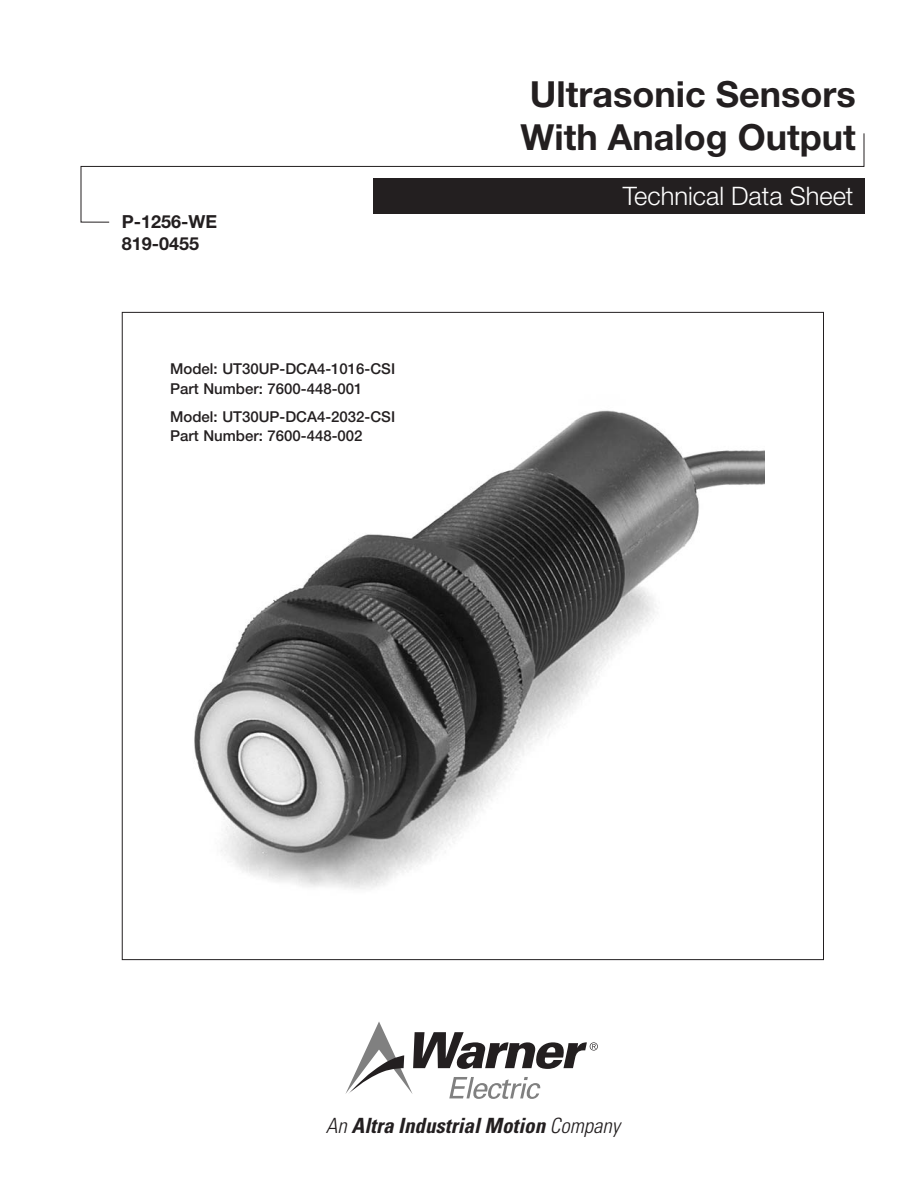
<style>
.page{position:relative;width:918px;height:1188px;background:#fff}
.page>*{position:absolute;margin:0;border:0;box-sizing:border-box;transform-origin:0 0}
.t1{font:700 36px "Helvetica Neue LT Std";color:#231f20}
.t2{font:300 25.5px "Helvetica Neue LT Std";color:#fff}
.t3{font:italic 700 condensed 21px "Univers LT Std";color:#231f20}
.t4{font:700 18px "Helvetica Neue LT Std";color:#231f20}
.t5{font:500 15px "Helvetica Neue LT Std";color:#231f20}
.s1{font-weight:300}
</style>
<div class="page">
<svg style="left:345px;top:1022px;width:253px;height:77px"></svg>
<svg style="left:80px;top:133px;width:785px;height:90px"></svg>
<img style="left:194px;top:410px;width:571px;height:479px">
<p class="t4" style="left:122px;top:211px;width:97px">P-1256-WE</p>
<p class="t4" style="left:122px;top:232px;width:79px">819-0455</p>
<p class="t5" style="left:170px;top:360px;width:226px">Model: UT30UP-DCA4-1016-CSI</p>
<p class="t5" style="left:170px;top:379px;width:194px">Part Number: 7600-448-001</p>
<p class="t5" style="left:170px;top:407px;width:226px">Model: UT30UP-DCA4-2032-CSI</p>
<p class="t5" style="left:170px;top:427px;width:194px">Part Number: 7600-448-002</p>
<p class="t1" style="left:530px;top:72px;width:327px">Ultrasonic Sensors</p>
<p class="t1" style="left:521px;top:115px;width:337px">With Analog Output</p>
<p class="t2" style="left:623px;top:180px;width:232px">Technical Data Sheet</p>
<p class="t3" style="left:326px;top:1112px;width:295px"><span class="s1">An</span> Altra Industrial Motion <span class="s1">Company</span></p>
</div>
